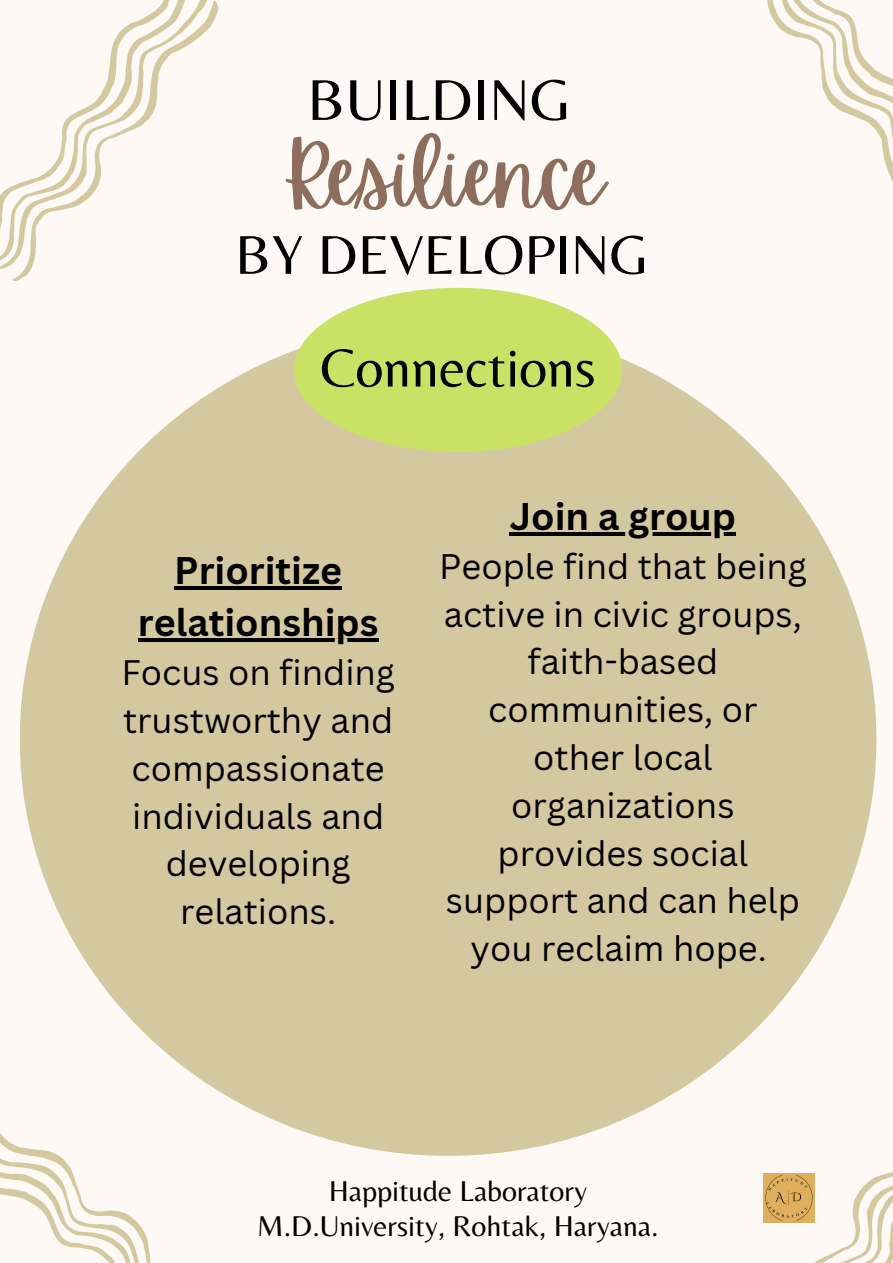
<style>
.page{position:relative;width:893px;height:1263px;background:#fff9f5}
.page>*{position:absolute;margin:0;border:0;box-sizing:border-box;transform-origin:0 0}
.t1{font:83.47px "Apricots";color:#8d6d5b}
.t2{font:59.78px "Belleza";color:#000}
.t3{font:56.78px "Belleza";color:#000}
.t4{font:55.72px "Belleza";color:#000}
.t5{font:700 37.5px "Canva Sans";color:#000}
.t6{font:34.5px/47.8px "Canva Sans";color:#000;text-align:center}
.t7{font:29.85px "Belleza";color:#000}
</style>
<div class="page">
<div style="left:20px;top:323px;width:856px;height:833px;background:#d4c8a0;border-radius:50%"></div>
<div style="left:294px;top:288px;width:328px;height:164px;background:#c9e265;border-radius:50%"></div>
<svg style="left:767px;top:0;width:126px;height:182px"></svg>
<svg style="left:0;top:0;width:219px;height:277px"></svg>
<svg style="left:0;top:1070px;width:223px;height:193px"></svg>
<svg style="left:763px;top:1172px;width:130px;height:91px"></svg>
<hr style="left:174px;top:586px;width:168px;height:3px;background:#000">
<hr style="left:138px;top:638px;width:240px;height:4px;background:#000">
<hr style="left:509px;top:532px;width:227px;height:3px;background:#000">
<p class="t2" style="left:307px;top:64px;width:265px">BUILDING</p>
<h2 class="t1" style="left:281px;top:129px;width:325px">Resilience</h2>
<h4 class="t3" style="left:235px;top:221px;width:414px">BY DEVELOPING</h4>
<h1 class="t4" style="left:320px;top:335px;width:277px">Connections</h1>
<h4 class="t5" style="left:174px;top:544px;width:169px">Prioritize</h4>
<p class="t5" style="left:138px;top:596px;width:242px">relationships</p>
<p class="t6" style="left:121px;top:648px;width:275px">Focus on finding trustworthy and compassionate individuals and developing relations.</p>
<p class="t5" style="left:509px;top:490px;width:228px">Join a group</p>
<p class="t6" style="left:439px;top:541px;width:369px">People find that being active in civic groups, faith-based communities, or other local organizations provides social support and can help you reclaim hope.</p>
<h2 class="t7" style="left:329px;top:1174px;width:260px">Happitude Laboratory</h2>
<h3 class="t7" style="left:257px;top:1208px;width:403px">M.D.University, Rohtak, Haryana.</h3>
</div>
